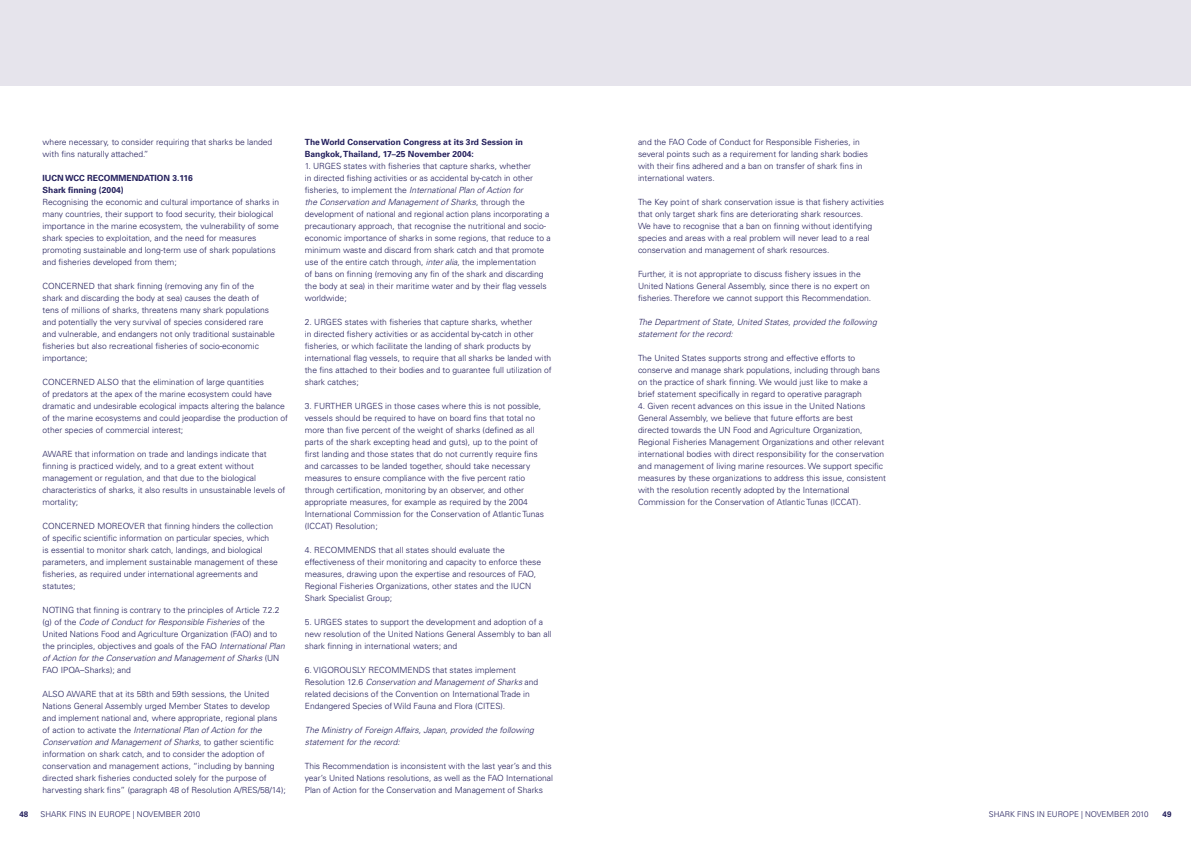
<style>
.page{position:relative;width:1191px;height:842px;background:#fff}
.page>*{position:absolute;margin:0;border:0;box-sizing:border-box;transform-origin:0 0}
.t1{font:300 8.5px/12px "Univers";color:#231f5c}
.t2{font:italic 300 8.5px/12px "Univers";color:#231f5c}
.t3{font:700 8.5px/12px "Univers";color:#231f5c}
.t4{font:300 8px "Univers";color:#231f5c}
.t5{font:700 8px "Univers";color:#231f5c}
.s1{font-style:italic}
.s2{font-style:normal}
</style>
<div class="page">
<div style="left:595px;top:0;width:596px;height:85px;background:#e6e4ec"></div>
<div style="left:0;top:0;width:595px;height:85px;background:#e6e4ec"></div>
<p class="t1" style="left:43px;top:136px;width:231px">where necessary, to consider requiring that sharks be landed with fins naturally attached.”</p>
<p class="t3" style="left:43px;top:172px;width:152px">IUCN WCC RECOMMENDATION 3.116<br>Shark finning (2004)</p>
<p class="t1" style="left:43px;top:196px;width:238px">Recognising the economic and cultural importance of sharks in many countries, their support to food security, their biological importance in the marine ecosystem, the vulnerability of some shark species to exploitation, and the need for measures promoting sustainable and long-term use of shark populations and fisheries developed from them;</p>
<p class="t1" style="left:43px;top:280px;width:234px">CONCERN ED that shark finning (removing any fin of the shark and discarding the body at sea) causes the death of tens of millions of sharks, threatens many shark populations and potentially the very survival of species considered rare and vulnerable, and endangers not only traditional sustainable fisheries but also recreational fisheries of socio-economic importance;</p>
<p class="t1" style="left:43px;top:376px;width:247px">CON CERN ED ALSO that the elimination of large quantities<br>of predators at the apex of the marine ecosystem could have dramatic and undesirable ecological impacts altering the balance of the marine ecosystems and could jeopardise the production of other species of commercial interest;</p>
<p class="t1" style="left:43px;top:448px;width:244px">AWAR E that information on trade and landings indicate that finning is practiced widely, and to a great extent without management or regulation, and that due to the biological characteristics of sharks, it also results in unsustainable levels of mortality;</p>
<p class="t1" style="left:43px;top:520px;width:63px">CONCERN ED MOR</p>
<p class="t1" style="left:43px;top:520px;width:237px;text-indent:75px">EOVER that finning hinders the collection of specific scientific information on particular species, which<br>is essential to monitor shark catch, landings, and biological parameters, and implement sustainable management of these fisheries, as required under international agreements and statutes;</p>
<p class="t1" style="left:43px;top:604px;width:238px">NOTIN G that finning is contrary to the principles of Article 7.2.2 (g) of the <span class="s1">Code of Conduct for Responsible Fisheries</span> of the<br>U nited Nations Food and Agriculture Organization (FAO</p>
<p class="t1" style="left:249px;top:628px;width:30px">) and to</p>
<p class="t1" style="left:43px;top:640px;width:165px">the principles, objectives and goals of the FAO</p>
<p class="t2" style="left:43px;top:640px;width:244px;text-indent:177px">International Plan of Action for the Conservation and Management of Sharks <span class="s2">(UN<br>FAO</span></p>
<p class="t1" style="left:61px;top:664px;width:6px">IPOA</p>
<p class="t1" style="left:80px;top:664px;width:52px">–Sharks); and</p>
<p class="t1" style="left:43px;top:688px;width:245px">ALSO AWAR E that at its 58th and 59th sessions, the U nited Nations General Assembly urged M ember States to develop<br>and implement national and, where appropriate, regional plans of action to activate the <span class="s1">International Plan of Action for the Conservation and Management of Sharks</span>, to gather scientific information on shark catch, and to consider the adoption of conservation and management actions, “including by banning directed shark fisheries conducted solely for the purpose of harvesting shark fins” (paragraph 48 of Resolution A/R ES/58/14);</p>
<p class="t3" style="left:305px;top:136px;width:220px">The World Conservation Congress at its 3rd Session in<br>Bangkok, Thailand, 17–25 November 2004:</p>
<p class="t1" style="left:305px;top:160px;width:247px">1. URGES states with fisheries that capture sharks, whether<br>in directed fishing activities or as accidental by-catch in other fisheries, to implement the <span class="s1">International Plan of Action for<br>the Conservation and Management of Sharks</span>, through the development of national and regional action plans incorporating a precautionary approach, that recognise the nutritional and socio&shy;economic importance of sharks in some regions, that reduce to a minimum waste and discard from shark catch and that promote use of the entire catch through, <span class="s1">inter alia</span>, the implementation<br>of bans on finning (removing any fin of the shark and discarding the body at sea) in their maritime water and by their flag vessels worldwide;</p>
<p class="t1" style="left:305px;top:316px;width:248px">2. URGES states with fisheries that capture sharks, whether<br>in directed fishery activities or as accidental by-catch in other fisheries, or which facilitate the landing of shark products by international flag vessels, to require that all sharks be landed with the fins attached to their bodies and to guarantee full utilization of shark catches;</p>
<p class="t1" style="left:305px;top:400px;width:16px">3. FUR</p>
<p class="t1" style="left:305px;top:400px;width:241px;text-indent:26px">TH ER URGES in those cases where this is not possible, vessels should be required to have on board fins that total no more than five percent of the weight of sharks (defined as all parts of the shark excepting head and guts), up to the point of first landing and those states that do not currently require fins and carcasses to be landed together, should take necessary measures to ensure compliance with the five percent ratio through certification, monitoring by an observer, and other appropriate measures, for example as required by the 2004<br>I nternational Commission for the Conservation of Atlantic Tunas (I CCAT) Resolution;</p>
<p class="t1" style="left:305px;top:544px;width:35px">4. R ECOMM</p>
<p class="t1" style="left:305px;top:544px;width:238px;text-indent:49px">EN DS that all states should evaluate the effectiveness of their monitoring and capacity to enforce these measures, drawing upon the expertise and resources of FAO</p>
<p class="t1" style="left:534px;top:568px;width:4px">,</p>
<p class="t1" style="left:305px;top:580px;width:226px">Regional Fisheries Organizations, other states and the IU CN<br>Shark Specialist Group;</p>
<p class="t1" style="left:305px;top:616px;width:248px">5. URGES states to support the development and adoption of a new resolution of the U nited Nations General Assembly to ban all shark finning in international waters; and</p>
<p class="t1" style="left:305px;top:664px;width:30px">6. VIGOROU</p>
<p class="t1" style="left:352px;top:664px;width:41px">SLY R ECOMM</p>
<p class="t1" style="left:305px;top:664px;width:235px;text-indent:103px">EN DS that states implement Resolution 12.6 <span class="s1">Conservation and Management of Sharks</span> and related decisions of the Convention on I nternational Trade in Endangered Species of Wild Fauna and Flora (CITES).</p>
<p class="t2" style="left:305px;top:724px;width:230px">The Ministry of Foreign Affairs, Japan, provided the following statement for the record:</p>
<p class="t1" style="left:305px;top:760px;width:248px">This Recommendation is inconsistent with the last year’s and this year’s U nited Nations resolutions, as well as the FAO</p>
<p class="t1" style="left:305px;top:772px;width:250px;text-indent:201px">I nternational<br>Plan of Action for the Conservation and Management of Sharks</p>
<p class="t1" style="left:638px;top:136px;width:232px;text-indent:49px">Code of Conduct for Responsible Fisheries, in several points such as a requirement for landing shark bodies with their fins adhered and a ban on transfer of shark fins in international waters.</p>
<p class="t1" style="left:638px;top:196px;width:248px">The Key point of shark conservation issue is that fishery activities that only target shark fins are deteriorating shark resources.<br>We have to recognise that a ban on finning without identifying species and areas with a real problem will never lead to a real conservation and management of shark resources.</p>
<p class="t1" style="left:638px;top:268px;width:235px">Further, it is not appropriate to discuss fishery issues in the<br>U nited Nations General Assembly, since there is no expert on fisheries. Therefore we cannot support this Recommendation.</p>
<p class="t2" style="left:638px;top:316px;width:240px">The Department of State, United States, provided the following statement for the record:</p>
<p class="t1" style="left:638px;top:352px;width:244px">The U nited States supports strong and effective efforts to conserve and manage shark populations, including through bans on the practice of shark finning. We would just like to make a brief statement specifically in regard to operative paragraph</p>
<p class="t1" style="left:638px;top:400px;width:250px">4. Given recent advances on this issue in the U nited Nations General Assembly, we believe that future efforts are best<br>directed towards the UN Food and Agriculture Organization, Regional Fisheries Management Organizations and other relevant international bodies with direct responsibility for the conservation and management of living marine resources. We support specific measures by these organizations to address this issue, consistent with the resolution recently adopted by the I nternational Commission for the Conservation of Atlantic Tunas (I CCAT).</p>
<p class="t1" style="left:638px;top:136px;width:37px">and the FAO</p>
<p class="t5" style="left:19px;top:809px;width:10px">48</p>
<p class="t4" style="left:41px;top:809px;width:161px">Shark fins in Europe | November 2010</p>
<p class="t4" style="left:988px;top:809px;width:161px">Shark fins in Europe | November 2010</p>
<p class="t5" style="left:1162px;top:809px;width:10px">49</p>
</div>
